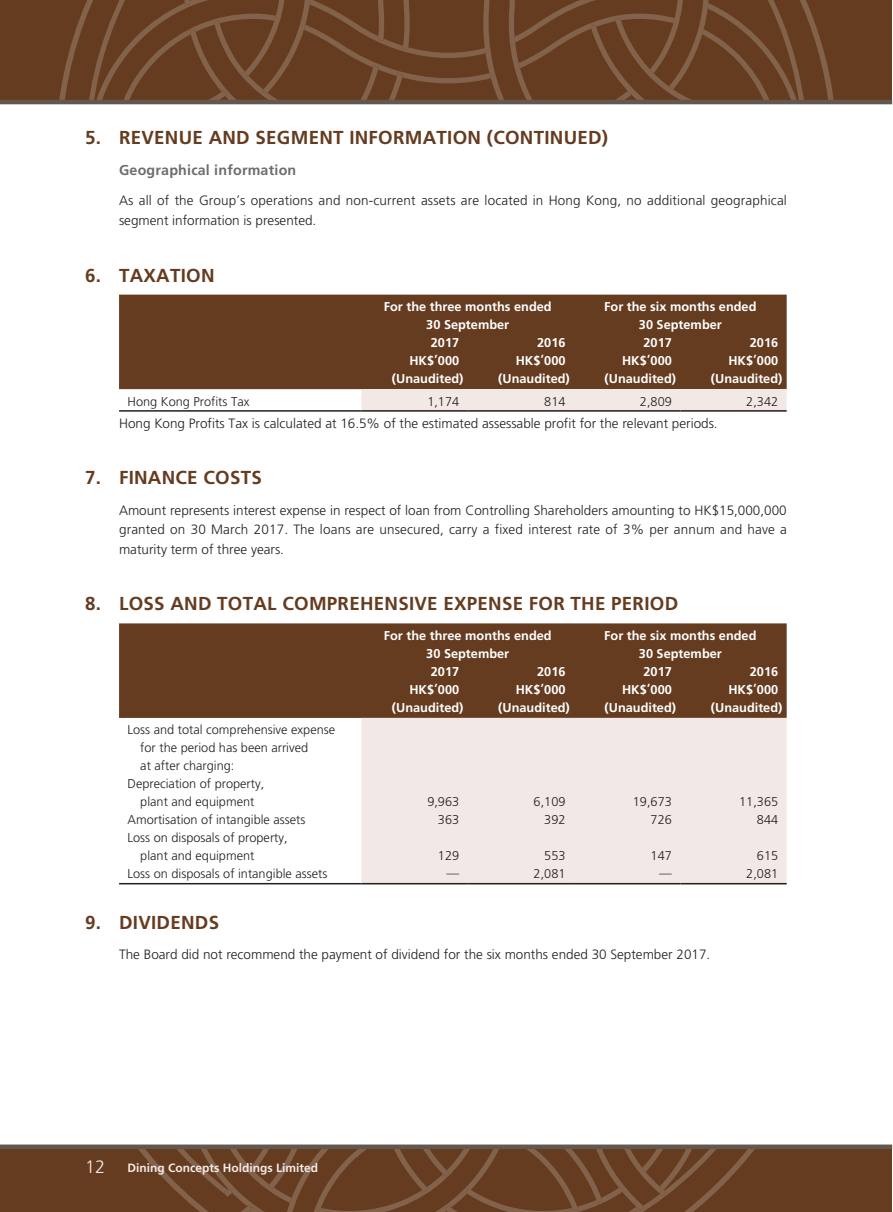
<style>
.page{position:relative;width:893px;height:1212px;background:#fff}
.page>*{position:absolute;margin:0;border:0;box-sizing:border-box;transform-origin:0 0}
._3__標題{font:700 18.75px "Frutiger LT Std";letter-spacing:.015em;color:#653c20}
.t1{font:300 18px "Frutiger LT Std";color:#f2e9e6}
._4__副標題{font:700 14.25px "Frutiger LT Std";letter-spacing:.015em;color:#6c6d70}
._1__內文{font:300 13.5px/19.5px "Frutiger LT Std";color:#231f20}
._6_表內文{font:300 12.75px "Frutiger LT Std";color:#231f20}
._6_表內文-2{font:700 12.75px "Frutiger LT Std";color:#fff}
._6_表內文-3{font:300 12.75px "Frutiger Next Pro";color:#231f20}
.t2{font:700 12px "Frutiger LT Std";color:#f2e9e6}
.s1{font-family:"Frutiger Next Pro"}
</style>
<div class="page">
<div style="left:0;top:1147px;width:892px;height:65px;background:#653c20"></div>
<svg style="left:138px;top:1149px;width:617px;height:63px"></svg>
<div style="left:0;top:0;width:892px;height:102px;background:#653c20"></div>
<svg style="left:59px;top:0;width:524px;height:100px"></svg>
<svg style="left:583px;top:0;width:251px;height:100px"></svg>
<svg style="left:86px;top:0;width:227px;height:100px"></svg>
<hr style="left:0;top:100px;width:892px;height:4px;background:#62584e">
<div style="left:0;top:1144px;width:892px;height:5px;background:#62584e"></div>
<div style="left:119px;top:295px;width:668px;height:94px;background:#653c20"></div>
<div style="left:361px;top:389px;width:426px;height:21px;background:#f2e9e6"></div>
<hr style="left:119px;top:410px;width:242px;height:2px;background:#231f20">
<hr style="left:361px;top:410px;width:107px;height:2px;background:#231f20">
<hr style="left:468px;top:410px;width:106px;height:2px;background:#231f20">
<hr style="left:574px;top:410px;width:106px;height:2px;background:#231f20">
<hr style="left:680px;top:410px;width:107px;height:2px;background:#231f20">
<div style="left:119px;top:623px;width:668px;height:95px;background:#653c20"></div>
<div style="left:361px;top:718px;width:426px;height:165px;background:#f2e9e6"></div>
<hr style="left:119px;top:883px;width:242px;height:1px;background:#231f20">
<hr style="left:361px;top:883px;width:107px;height:1px;background:#231f20">
<hr style="left:468px;top:883px;width:106px;height:1px;background:#231f20">
<hr style="left:574px;top:883px;width:106px;height:1px;background:#231f20">
<hr style="left:680px;top:883px;width:107px;height:1px;background:#231f20">
<p class="_3__標題" style="left:85px;top:127px;width:525px">5. REVENUE AND SEGMENT INFORMATION (CONTINUED)</p>
<p class="_4__副標題" style="left:119px;top:162px;width:179px">Geographical information</p>
<p class="_1__內文" style="left:119px;top:191px;width:669px">As all of the Group<span class="s1">’</span>s operations and non-current assets are located in Hong Kong, no additional geographical segment information is presented.</p>
<p class="_3__標題" style="left:85px;top:264px;width:131px">6. TAXATION</p>
<p class="_6_表內文-2" style="left:384px;top:299px;width:169px">For the three months ended</p>
<p class="_6_表內文-2" style="left:604px;top:299px;width:154px">For the six months ended</p>
<p class="_6_表內文-2" style="left:426px;top:317px;width:84px">30 September</p>
<p class="_6_表內文-2" style="left:639px;top:317px;width:84px">30 September</p>
<p class="_6_表內文-2" style="left:431px;top:335px;width:30px">2017</p>
<p class="_6_表內文-2" style="left:537px;top:335px;width:30px">2016</p>
<p class="_6_表內文-2" style="left:643px;top:335px;width:30px">2017</p>
<p class="_6_表內文-2" style="left:750px;top:335px;width:30px">2016</p>
<p class="_6_表內文-2" style="left:409px;top:353px;width:51px">HK$<span class="s1">’</span>000</p>
<p class="_6_表內文-2" style="left:516px;top:353px;width:51px">HK$<span class="s1">’</span>000</p>
<p class="_6_表內文-2" style="left:622px;top:353px;width:51px">HK$<span class="s1">’</span>000</p>
<p class="_6_表內文-2" style="left:728px;top:353px;width:51px">HK$<span class="s1">’</span>000</p>
<p class="_6_表內文-2" style="left:392px;top:371px;width:73px">(Unaudited)</p>
<p class="_6_表內文-2" style="left:498px;top:371px;width:73px">(Unaudited)</p>
<p class="_6_表內文-2" style="left:605px;top:371px;width:73px">(Unaudited)</p>
<p class="_6_表內文-2" style="left:711px;top:371px;width:73px">(Unaudited)</p>
<p class="_6_表內文" style="left:128px;top:394px;width:123px">Hong Kong Profits Tax</p>
<p class="_6_表內文" style="left:427px;top:394px;width:33px">1,174</p>
<p class="_6_表內文" style="left:544px;top:394px;width:23px">814</p>
<p class="_6_表內文" style="left:640px;top:394px;width:33px">2,809</p>
<p class="_6_表內文" style="left:746px;top:394px;width:33px">2,342</p>
<p class="_1__內文" style="left:119px;top:413px;width:600px">Hong Kong Profits Tax is calculated at 16.5% of the estimated assessable profit for the relevant periods.</p>
<p class="_3__標題" style="left:85px;top:467px;width:178px">7. FINANCE COSTS</p>
<p class="_1__內文" style="left:119px;top:500px;width:669px;text-align:justify">Amount represents interest expense in respect of loan from Controlling Shareholders amounting to HK$15,000,000 granted on 30 March 2017. The loans are unsecured, carry a fixed interest rate of 3% per annum and have a maturity term of three years.</p>
<p class="_3__標題" style="left:85px;top:593px;width:595px">8. LOSS AND TOTAL COMPREHENSIVE EXPENSE FOR THE PERIOD</p>
<p class="_6_表內文-2" style="left:384px;top:628px;width:169px">For the three months ended</p>
<p class="_6_表內文-2" style="left:604px;top:628px;width:154px">For the six months ended</p>
<p class="_6_表內文-2" style="left:426px;top:646px;width:84px">30 September</p>
<p class="_6_表內文-2" style="left:639px;top:646px;width:84px">30 September</p>
<p class="_6_表內文-2" style="left:431px;top:664px;width:30px">2017</p>
<p class="_6_表內文-2" style="left:537px;top:664px;width:30px">2016</p>
<p class="_6_表內文-2" style="left:643px;top:664px;width:30px">2017</p>
<p class="_6_表內文-2" style="left:750px;top:664px;width:30px">2016</p>
<p class="_6_表內文-2" style="left:409px;top:682px;width:51px">HK$<span class="s1">’</span>000</p>
<p class="_6_表內文-2" style="left:516px;top:682px;width:51px">HK$<span class="s1">’</span>000</p>
<p class="_6_表內文-2" style="left:622px;top:682px;width:51px">HK$<span class="s1">’</span>000</p>
<p class="_6_表內文-2" style="left:728px;top:682px;width:51px">HK$<span class="s1">’</span>000</p>
<p class="_6_表內文-2" style="left:392px;top:700px;width:73px">(Unaudited)</p>
<p class="_6_表內文-2" style="left:498px;top:700px;width:73px">(Unaudited)</p>
<p class="_6_表內文-2" style="left:605px;top:700px;width:73px">(Unaudited)</p>
<p class="_6_表內文-2" style="left:711px;top:700px;width:73px">(Unaudited)</p>
<p class="_6_表內文" style="left:128px;top:723px;width:209px">Loss and total comprehensive expense</p>
<p class="_6_表內文" style="left:140px;top:741px;width:169px">for the period has been arrived</p>
<p class="_6_表內文" style="left:140px;top:759px;width:96px">at after charging:</p>
<p class="_6_表內文" style="left:128px;top:777px;width:138px">Depreciation of property,</p>
<p class="_6_表內文" style="left:140px;top:795px;width:116px">plant and equipment</p>
<p class="_6_表內文" style="left:427px;top:795px;width:33px">9,963</p>
<p class="_6_表內文" style="left:534px;top:795px;width:33px">6,109</p>
<p class="_6_表內文" style="left:633px;top:795px;width:40px">19,673</p>
<p class="_6_表內文" style="left:739px;top:795px;width:40px">11,365</p>
<p class="_6_表內文" style="left:128px;top:813px;width:179px">Amortisation of intangible assets</p>
<p class="_6_表內文" style="left:438px;top:813px;width:23px">363</p>
<p class="_6_表內文" style="left:544px;top:813px;width:23px">392</p>
<p class="_6_表內文" style="left:651px;top:813px;width:23px">726</p>
<p class="_6_表內文" style="left:757px;top:813px;width:23px">844</p>
<p class="_6_表內文" style="left:128px;top:831px;width:162px">Loss on disposals of property,</p>
<p class="_6_表內文" style="left:140px;top:849px;width:116px">plant and equipment</p>
<p class="_6_表內文" style="left:438px;top:849px;width:23px">129</p>
<p class="_6_表內文" style="left:544px;top:849px;width:23px">553</p>
<p class="_6_表內文" style="left:651px;top:849px;width:23px">147</p>
<p class="_6_表內文" style="left:757px;top:849px;width:23px">615</p>
<p class="_6_表內文" style="left:128px;top:867px;width:201px">Loss on disposals of intangible assets</p>
<p class="_6_表內文-3" style="left:446px;top:866px;width:14px">—</p>
<p class="_6_表內文" style="left:534px;top:867px;width:33px">2,081</p>
<p class="_6_表內文-3" style="left:659px;top:866px;width:14px">—</p>
<p class="_6_表內文" style="left:746px;top:867px;width:33px">2,081</p>
<p class="_3__標題" style="left:85px;top:912px;width:136px">9. DIVIDENDS</p>
<p class="_1__內文" style="left:119px;top:945px;width:593px">The Board did not recommend the payment of dividend for the six months ended 30 September 2017.</p>
<h2 class="t1" style="left:85px;top:1156px;width:22px">12</h2>
<p class="t2" style="left:128px;top:1160px;width:192px">Dining Concepts Holdings Limited</p>
</div>
